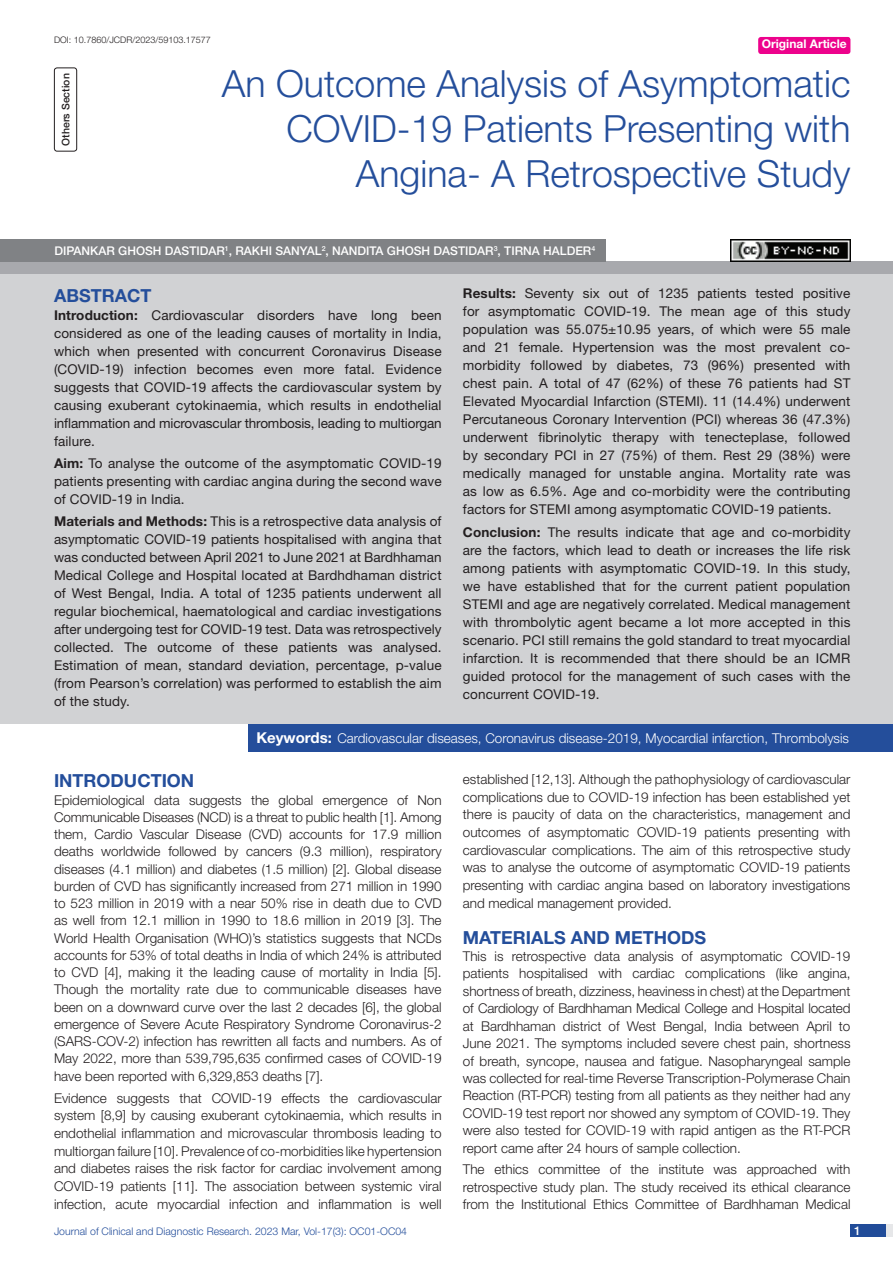
<style>
.page{position:relative;width:893px;height:1263px;background:#fff}
.page>*{position:absolute;margin:0;border:0;box-sizing:border-box;transform-origin:0 0}
.t1{font:300 37.5px/45px "Helvetica Neue";color:#244e9b;text-align:right}
.Heading{font:700 18px "Helvetica Neue";color:#244e9b}
.Abstract_head{font:700 18px "Helvetica Neue";color:#244e9b}
.Body_text{font:300 13.5px/17.2px "Helvetica Neue";color:#231f20;text-align:justify}
.Abstract_Text{font:13.5px/18px "Helvetica Neue";letter-spacing:.01em;color:#231f20;text-align:justify}
.Key_words{font:300 13.5px "Helvetica Neue";color:#fff}
.Author{font:500 12px "Helvetica Neue";color:#fff}
.t2{font:700 12px "Helvetica Neue";color:#fff}
.t3{font:300 10.5px "Helvetica Neue";color:#244e9b}
.section{font:500 10.5px "Helvetica Neue";color:#231f20}
.DOI{font:300 9px "Helvetica Neue";color:#231f20}
.s1{font-weight:700}
.s2{font-weight:700;font-size:15px}
</style>
<div class="page">
<div style="left:850px;top:1224px;width:43px;height:13px;background:#e6e7e9"></div>
<div style="left:850px;top:1224px;width:35px;height:13px;background:#214c99"></div>
<div style="left:758px;top:37px;width:92px;height:17px;background:#ed028c;border-radius:3px"></div>
<div style="left:54px;top:68px;width:23px;height:84px;border:1px solid #231f20;border-radius:3px"></div>
<div style="left:0;top:262px;width:893px;height:12px;background:#a8a9ad"></div>
<div style="left:0;top:239px;width:605px;height:23px;background:#808285"></div>
<div style="left:0;top:274px;width:893px;height:449px;background:#d1d2d4"></div>
<div style="left:248px;top:723px;width:645px;height:28px;background:#244e9b"></div>
<img style="left:730px;top:239px;width:120px;height:23px">
<p class="DOI" style="left:54px;top:35px;width:158px">DOI: 10.7860/JCDR/2023/59103.17577</p>
<p class="t2" style="left:762px;top:37px;width:87px">Original Article</p>
<p class="section" style="left:60px;top:146px;width:74px;rotate:-90deg">OTHERS SECTION</p>
<p class="t1" style="left:222px;top:60px;width:630px">An Outcome Analysis of Asymptomatic<br>COVID-19 Patients Presenting with<br>Angina- A Retrospective Study</p>
<p class="Author" style="left:54px;top:244px;width:542px">DIPANKAR GHOS H DASTIDAR<sup>1</sup>, RAKHI SANYAL<sup>2</sup>, NANDITA GHOS H DASTI DAR<sup>3</sup>, TIRNA HALDER<sup>4</sup></p>
<p class="Abstract_head" style="left:54px;top:284px;width:99px">ABSTRACT</p>
<p class="Abstract_Text" style="left:54px;top:306px;width:389px"><span class="s1">Introduction:</span> Cardiovascular disorders have long been considered as one of the leading causes of mortality in India, which when presented with concurrent Coronavirus Disease (COVID-19) infection becomes even more fatal. Evidence suggests that COVID-19 affects the cardiovascular system by causing exuberant cytokinaemia, which results in endothelial inflammation and microvascular thrombosis, leading to multiorgan failure.</p>
<p class="Abstract_Text" style="left:54px;top:454px;width:389px"><span class="s1">Aim:</span> To analyse the outcome of the asymptomatic COVID-19 patients presenting with cardiac angina during the second wave of COVID-19 in India.</p>
<p class="Abstract_Text" style="left:54px;top:512px;width:389px"><span class="s1">Materials and Methods:</span> This is a retrospective data analysis of asymptomatic COVID-19 patients hospitalised with angina that was conducted between April 2021 to June 2021 at Bardhhaman Medical College and Hospital located at Bardhdhaman district of West Bengal, India. A total of 1235 patients underwent all regular biochemical, haematological and cardiac investigations after undergoing test for COVID-19 test. Data was retrospectively collected. The outcome of these patients was analysed.<br>Estimation of mean, standard deviation, percentage, p-value (from Pearson’s correlation) was performed to establish the aim of the study.</p>
<p class="Abstract_Text" style="left:463px;top:284px;width:389px"><span class="s1">Results:</span> Seventy six out of 1235 patients tested positive for asymptomatic COVID-19. The mean age of this study population was 55.075±10.95 years, of which were 55 male and 21 female. Hypertension was the most prevalent co&shy;morbidity followed by diabetes, 73 (96%) presented with chest pain. A total of 47 (62%) of these 76 patients had ST Elevated Myocardial Infarction (STEMI). 11 (14.4%) underwent Percutaneous Coronary Intervention (PCI) whereas 36 (47.3%) underwent fibrinolytic therapy with tenecteplase, followed by secondary PCI in 27 (75%) of them. Rest 29 (38%) were medically managed for unstable angina. Mortality rate was as low as 6.5%. Age and co-morbidity were the contributing factors for STEMI among asymptomatic COVID-19 patients.</p>
<p class="Abstract_Text" style="left:463px;top:523px;width:389px"><span class="s1">Conclusion:</span> The results indicate that age and co-morbidity are the factors, which lead to death or increases the life risk among patients with asymptomatic COVID-19. In this study, we have established that for the current patient population STEMI and age are negatively correlated. Medical management with thrombolytic agent became a lot more accepted in this scenario. PCI still remains the gold standard to treat myocardial infarction. It is recommended that there should be an ICMR guided protocol for the management of such cases with the concurrent COVID-19.</p>
<p class="Key_words" style="left:256px;top:730px;width:594px"><span class="s2">Keywords:</span> Cardiovascular diseases, Coronavirus disease-2019, Myocardial infarction, Thrombolysis</p>
<p class="Heading" style="left:54px;top:770px;width:142px">INTRODUCTION</p>
<p class="Body_text" style="left:54px;top:791px;width:389px">Epidemiological data suggests the global emergence of Non Communicable Diseases (NCD) is a threat to public health [1]. Among them, Cardio Vascular Disease (CVD) accounts for 17.9 million deaths worldwide followed by cancers (9.3 million), respiratory diseases (4.1 million) and diabetes (1.5 million) [2]. Global disease burden of CVD has significantly increased from 271 million in 1990 to 523 million in 2019 with a near 50% rise in death due to CVD as well from 12.1 million in 1990 to 18.6 million in 2019 [3]. The World Health Organisation (WHO)’s statistics suggests that NCDs accounts for 53% of total deaths in India of which 24% is attributed to CVD [4], making it the leading cause of mortality in India [5].<br>Though the mortality rate due to communicable diseases have been on a downward curve over the last 2 decades [6], the global emergence of Severe Acute Respiratory Syndrome Coronavirus-2 (SARS-COV-2) infection has rewritten all facts and numbers. As of May 2022, more than 539,795,635 confirmed cases of COVID-19 have been reported with 6,329,853 deaths [7].</p>
<p class="Body_text" style="left:54px;top:1089px;width:389px;line-height:17.7px">Evidence suggests that COVID-19 effects the cardiovascular system [8,9] by causing exuberant cytokinaemia, which results in endothelial inflammation and microvascular thrombosis leading to multiorgan failure [10]. Prevalence of co-morbidities like hypertension and diabetes raises the risk factor for cardiac involvement among COVID-19 patients [11]. The association between systemic viral infection, acute myocardial infection and inflammation is well</p>
<p class="Body_text" style="left:463px;top:770px;width:389px;line-height:17.7px">established [12,13]. Although the pathophysiology of cardiovascular complications due to COVID-19 infection has been established yet there is paucity of data on the characteristics, management and outcomes of asymptomatic COVID-19 patients presenting with cardiovascular complications. The aim of this retrospective study was to analyse the outcome of asymptomatic COVID-19 patients presenting with cardiac angina based on laboratory investigations and medical management provided.</p>
<p class="Heading" style="left:463px;top:926px;width:245px">MATERIALS AND METHODS</p>
<p class="Body_text" style="left:463px;top:947px;width:389px">This is retrospective data analysis of asymptomatic COVID-19 patients hospitalised with cardiac complications (like angina, shortness of breath, dizziness, heaviness in chest) at the Department of Cardiology of Bardhhaman Medical College and Hospital located at Bardhhaman district of West Bengal, India between April to June 2021. The symptoms included severe chest pain, shortness of breath, syncope, nausea and fatigue. Nasopharyngeal sample was collected for real-time Reverse Transcription-Polymerase Chain Reaction (RT-PCR) testing from all patients as they neither had any COVID-19 test report nor showed any symptom of COVID-19. They were also tested for COVID-19 with rapid antigen as the RT-PCR report came after 24 hours of sample collection.</p>
<p class="Body_text" style="left:463px;top:1160px;width:389px">The ethics committee of the institute was approached with retrospective study plan. The study received its ethical clearance from the Institutional Ethics Committee of Bardhhaman Medical</p>
<p class="t3" style="left:54px;top:1225px;width:355px">Journal of Clinical and Diagnostic Research. 2023 Mar, Vol-17(3): OC01-OC04</p>
<p class="Author" style="left:854px;top:1223px;width:8px">1</p>
</div>
